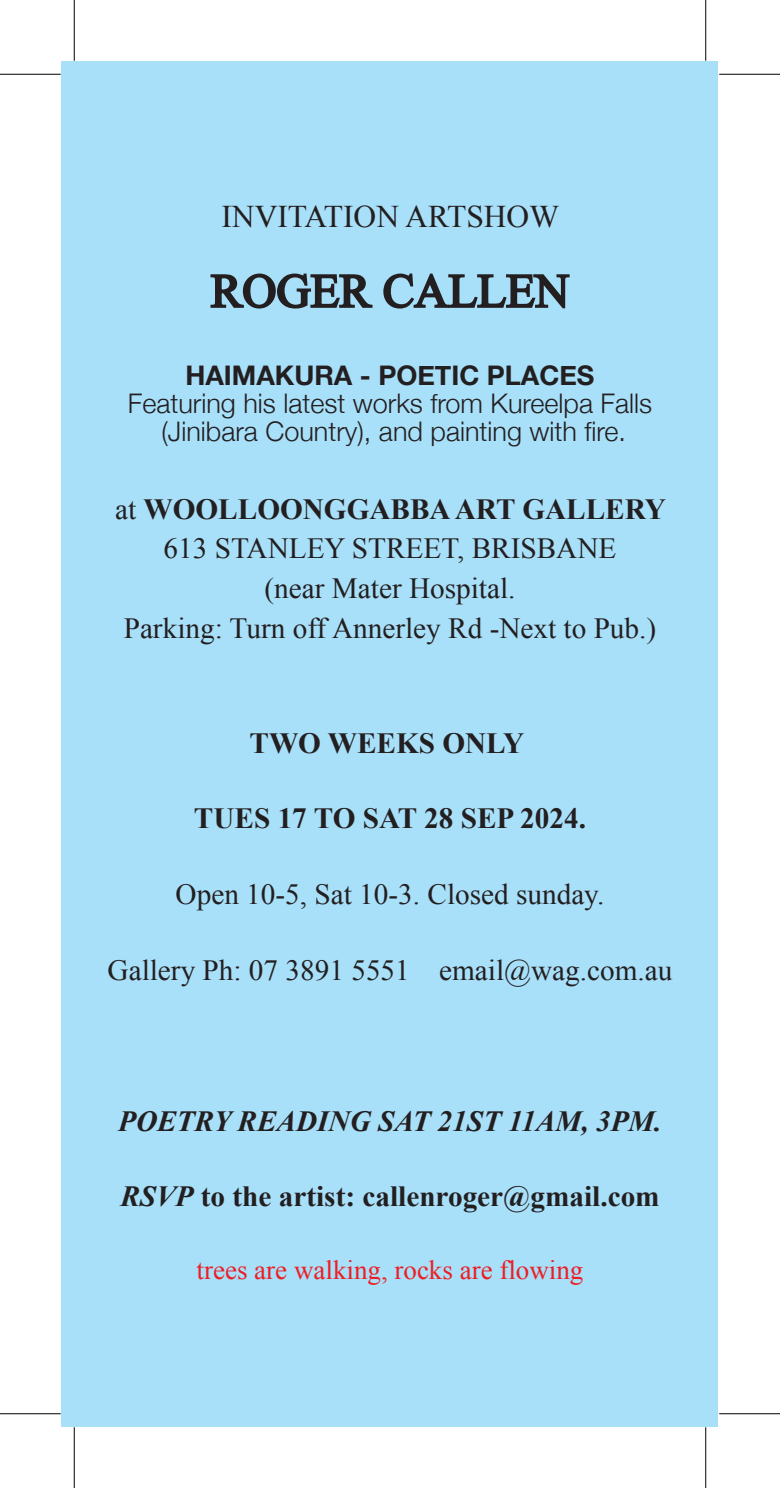
<style>
.page{position:relative;width:780px;height:1488px;background:#fff}
.page>*{position:absolute;margin:0;border:0;box-sizing:border-box;transform-origin:0 0}
.t1{font:47.25px "Times New Roman";color:#231f20}
.t2{font:31.5px "Times New Roman";color:#231f20}
.t3{font:29.25px/39.6px "Times New Roman";color:#231f20;text-align:center}
.t4{font:700 29.25px "Times New Roman";color:#231f20}
.t5{font:italic 700 29.25px "Times New Roman";color:#231f20}
.t6{font:300 27px/27.9px "Helvetica Neue";color:#231f20;text-align:center}
.t7{font:27px "Times New Roman";color:#ee1d23}
.t8{font:700 27px "Helvetica Neue";color:#231f20}
.s1{font-weight:700}
.s2{font-style:italic}
</style>
<div class="page">
<div style="left:61px;top:61px;width:657px;height:1365px;background:#a8dff9"></div>
<svg style="left:210px;top:273px;width:163px;height:36px"></svg>
<svg style="left:383px;top:273px;width:187px;height:36px"></svg>
<hr style="left:0;top:74px;width:61px;height:1px;background:#000">
<hr style="left:719px;top:74px;width:61px;height:1px;background:#000">
<hr style="left:0;top:1413px;width:61px;height:1px;background:#000">
<hr style="left:719px;top:1413px;width:61px;height:1px;background:#000">
<hr style="left:74px;top:0;width:1px;height:61px;background:#000">
<hr style="left:74px;top:1427px;width:1px;height:61px;background:#000">
<hr style="left:705px;top:0;width:1px;height:61px;background:#000">
<hr style="left:705px;top:1427px;width:1px;height:61px;background:#000">
<p class="t2" style="left:221px;top:195px;width:339px">INVITATION ARTSHOW</p>
<h1 class="t1" style="left:211px;top:259px;width:360px">ROGER CALLEN</h1>
<p class="t8" style="left:185px;top:354px;width:410px">HAIMAKURA - POETIC PLACES</p>
<p class="t6" style="left:128px;top:387px;width:526px">Featuring his latest works from Kureelpa Falls (Jinibara Country), and painting with fire.</p>
<p class="t3" style="left:115px;top:489px;width:552px">at <span class="s1">WOOLLOONGGABBA ART GALLERY<br></span>613 STANLEY STREET, BRISBANE<br>(near Mater Hospital.<br>Parking: Turn off Annerley Rd -Next to Pub.)</p>
<p class="t4" style="left:249px;top:723px;width:276px">TWO WEEKS ONLY</p>
<p class="t4" style="left:194px;top:798px;width:394px">TUES 17 TO SAT 28 SEP 2024.</p>
<p class="t3" style="left:176px;top:874px;width:430px">Open 10-5, Sat 10-3. Closed sunday.</p>
<p class="t3" style="left:108px;top:949px;width:566px">Gallery Ph: 07 3891 5551 email@wag.com.au</p>
<p class="t5" style="left:118px;top:1101px;width:545px">POETRY READING SAT 21ST 11AM, 3PM.</p>
<p class="t4" style="left:120px;top:1176px;width:541px"><span class="s2">RSVP</span> to the artist: callenroger@gmail.com</p>
<p class="t7" style="left:197px;top:1252px;width:388px">trees are walking, rocks are flowing</p>
</div>
